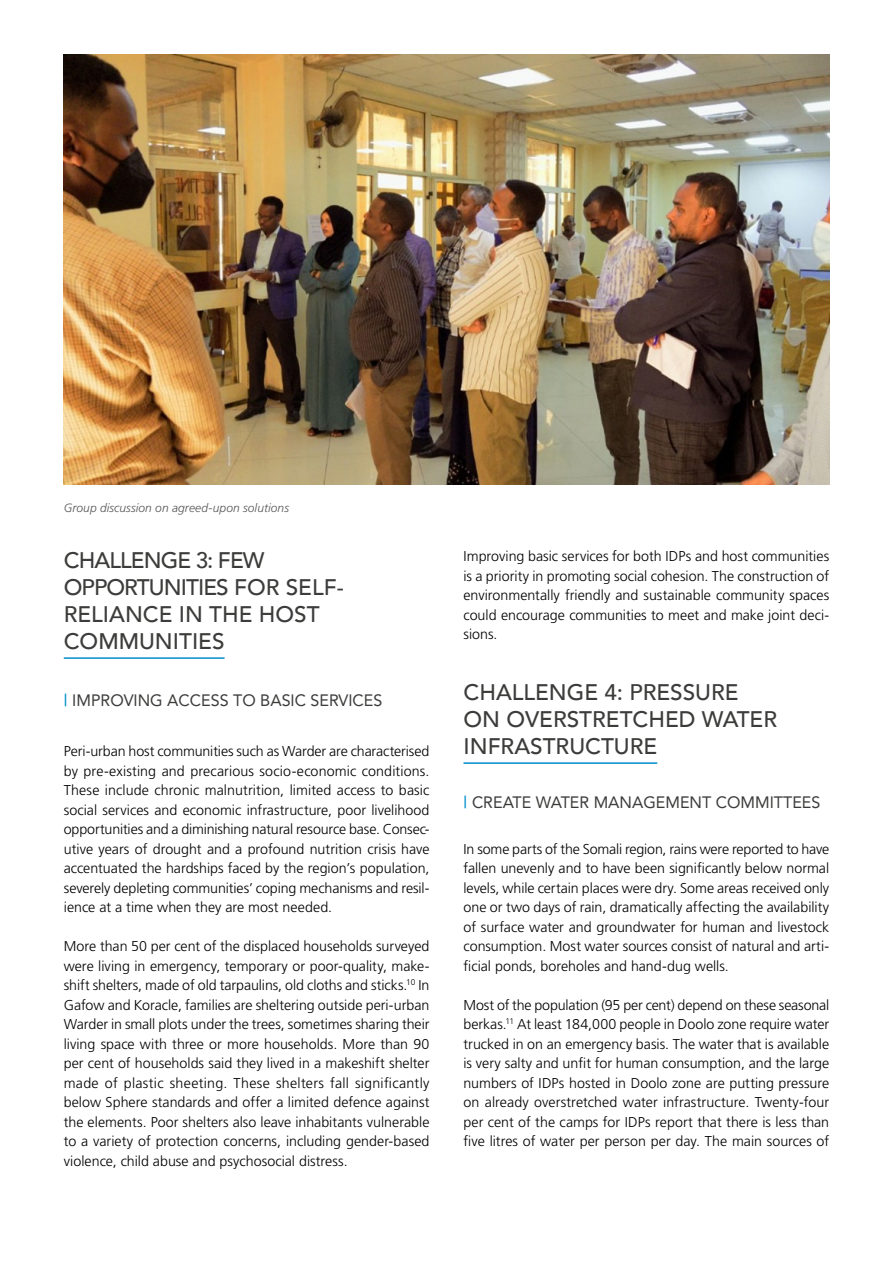
<style>
.page{position:relative;width:893px;height:1263px;background:#fff}
.page>*{position:absolute;margin:0;border:0;box-sizing:border-box;transform-origin:0 0}
.t1{font:500 22.5px/27px "Avenir";color:#3c3c3b}
.t2{font:16.5px "Avenir";color:#3c3c3b}
.t3{font:300 14.25px/19.5px "Frutiger LT Std";color:#000;text-align:justify}
.t4{font:italic 300 12px "Frutiger LT Std";letter-spacing:.005em;color:#575756}
.s1{font-weight:500;color:#008eca}
</style>
<div class="page">
<hr style="left:64px;top:657px;width:161px;height:2px;background:#008eca">
<hr style="left:463px;top:762px;width:194px;height:2px;background:#008eca">
<img style="left:64px;top:54px;width:765px;height:431px">
<p class="t4" style="left:64px;top:500px;width:227px">Group discussion on agreed-upon solutions</p>
<h1 class="t1" style="left:64px;top:545px;width:281px">CHALLENGE 3: FEW<br>OPPORTUNITIES FOR SELF-<br>RELIANCE IN THE HOST<br>COMMUNITIES</h1>
<p class="t2" style="left:64px;top:687px;width:320px"><span class="s1">|</span> IMPROVING ACCESS TO BASIC SERVICES</p>
<p class="t3" style="left:64px;top:742px;width:367px">Peri-urban host communities such as Warder are characterised by pre-existing and precarious socio-economic conditions.<br>These include chronic malnutrition, limited access to basic social services and economic infrastructure, poor livelihood opportunities and a diminishing natural resource base. Consec&shy;utive years of drought and a profound nutrition crisis have accentuated the hardships faced by the region’s population, severely depleting communities’ coping mechanisms and resil&shy;ience at a time when they are most needed.</p>
<p class="t3" style="left:64px;top:936px;width:367px">More than 50 per cent of the displaced households surveyed were living in emergency, temporary or poor-quality, make&shy;shift shelters, made of old tarpaulins, old cloths and sticks.<sup>10</sup> In Gafow and Koracle, families are sheltering outside peri-urban Warder in small plots under the trees, sometimes sharing their living space with three or more households. More than 90 per cent of households said they lived in a makeshift shelter made of plastic sheeting. These shelters fall significantly below Sphere standards and offer a limited defence against the elements. Poor shelters also leave inhabitants vulnerable to a variety of protection concerns, including gender-based violence, child abuse and psychosocial distress.</p>
<p class="t3" style="left:463px;top:547px;width:367px">Improving basic services for both IDPs and host communities is a priority in promoting social cohesion. The construction of environmentally friendly and sustainable community spaces could encourage communities to meet and make joint deci&shy;sions.</p>
<h1 class="t1" style="left:463px;top:677px;width:315px">CHALLENGE 4: PRESSURE<br>ON OVERSTRETCHED WATER<br>INFRASTRUCTURE</h1>
<p class="t2" style="left:463px;top:789px;width:358px"><span class="s1">|</span> CREATE WATER MANAGEMENT COMMITTEES</p>
<p class="t3" style="left:463px;top:839px;width:367px">In some parts of the Somali region, rains were reported to have fallen unevenly and to have been significantly below normal levels, while certain places were dry. Some areas received only one or two days of rain, dramatically affecting the availability of surface water and groundwater for human and livestock consumption. Most water sources consist of natural and arti&shy;ficial ponds, boreholes and hand-dug wells.</p>
<p class="t3" style="left:463px;top:995px;width:367px">Most of the population (95 per cent) depend on these seasonal berkas.<sup>11</sup> At least 184,000 people in Doolo zone require water trucked in on an emergency basis. The water that is available is very salty and unfit for human consumption, and the large numbers of IDPs hosted in Doolo zone are putting pressure on already overstretched water infrastructure. Twenty-four per cent of the camps for IDPs report that there is less than five litres of water per person per day. The main sources of</p>
</div>
